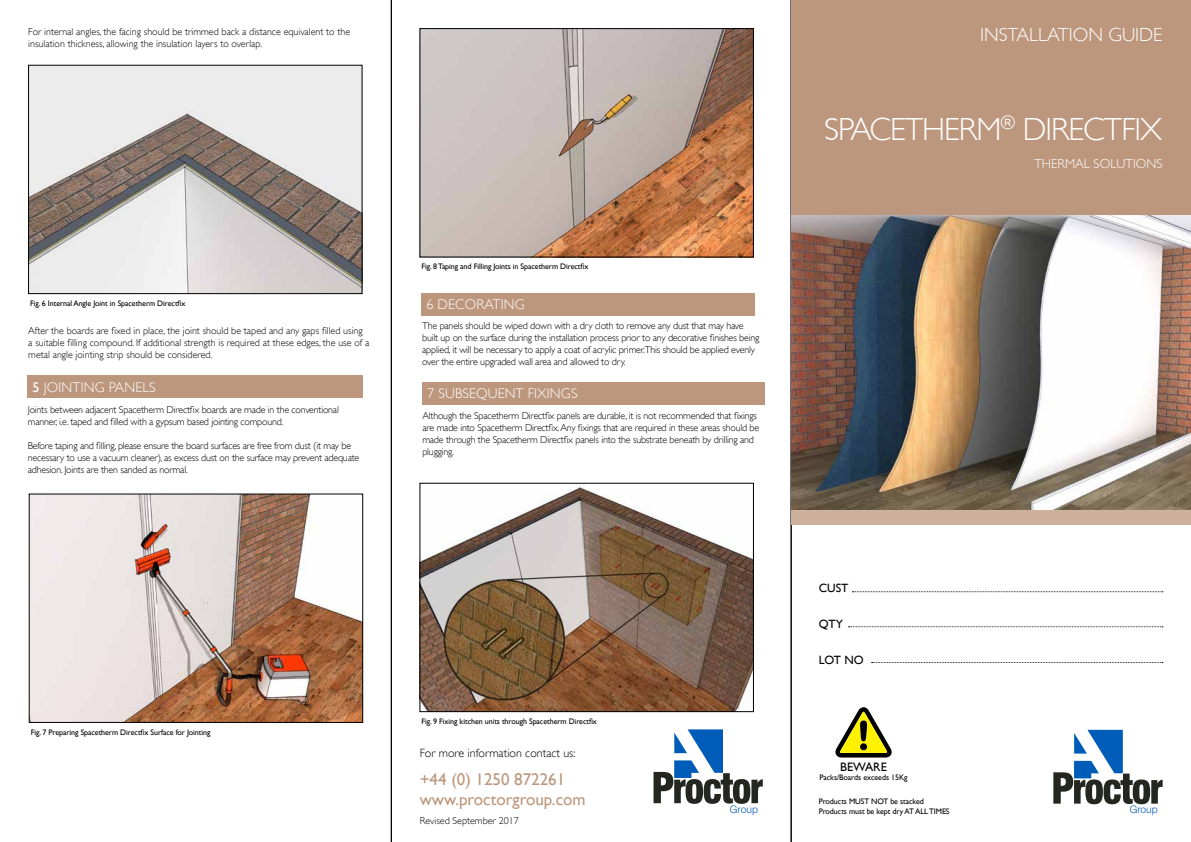
<style>
.page{position:relative;width:1191px;height:842px;background:#fff}
.page>*{position:absolute;margin:0;border:0;box-sizing:border-box;transform-origin:0 0}
.t1{font:300 32px "Gill Sans";letter-spacing:-.03em;color:#fff}
.t2{font:300 19px "Gill Sans";color:#fff}
.t3{font:17px/20px "Gill Sans";color:#bc977d}
.t4{font:300 14px "Gill Sans";letter-spacing:.01em;color:#fff}
.t5{font:300 13px "Gill Sans";color:#fff}
.t6{font:12.3px "Gill Sans";color:#000}
.t7{font:300 12px "Gill Sans";color:#000}
.t8{font:12px "Gill Sans";color:#000}
.t9{font:300 10.3px "Swiss 721 BT";color:#005cb9}
.t10{font:300 10px/12px "Gill Sans";letter-spacing:-.02em;color:#000}
.t11{font:300 10px/12px "Gill Sans";color:#000}
.t12{font:8px/9.6px "Gill Sans";letter-spacing:-.01em;color:#000}
.s1{font-weight:400}
</style>
<div class="page">
<svg style="left:653px;top:729px;width:110px;height:75px"></svg>
<hr style="left:391px;top:0;width:1px;height:842px;background:#000">
<hr style="left:791px;top:0;width:1px;height:842px;background:#000">
<div style="left:422px;top:382px;width:342px;height:22px;background:#bc977d"></div>
<div style="left:421px;top:293px;width:334px;height:23px;background:#bc977d"></div>
<svg style="left:852px;top:591px;width:310px;height:1px"></svg>
<svg style="left:848px;top:626px;width:314px;height:1px"></svg>
<svg style="left:871px;top:662px;width:291px;height:1px"></svg>
<div style="left:791px;top:509px;width:400px;height:15px;background:#cdb19d"></div>
<img style="left:791px;top:215px;width:400px;height:294px">
<div style="left:791px;top:0;width:400px;height:215px;background:#bc977d"></div>
<svg style="left:1053px;top:730px;width:109px;height:74px"></svg>
<svg style="left:835px;top:707px;width:57px;height:50px"></svg>
<div style="left:860px;top:743px;width:7px;height:7px;background:#000;border-radius:50%"></div>
<div style="left:28px;top:376px;width:335px;height:22px;background:#bc977d"></div>
<img style="left:30px;top:67px;width:330px;height:225px">
<div style="left:28px;top:65px;width:334px;height:229px;border:1px solid #000"></div>
<img style="left:31px;top:496px;width:330px;height:225px">
<div style="left:29px;top:494px;width:334px;height:229px;border:1px solid #000"></div>
<img style="left:422px;top:30px;width:329px;height:225px">
<div style="left:420px;top:28px;width:333px;height:229px;border:1px solid #000"></div>
<img style="left:422px;top:485px;width:329px;height:225px">
<div style="left:420px;top:483px;width:333px;height:229px;border:1px solid #000"></div>
<p class="t11" style="left:28px;top:26px;width:323px">For internal angles, the facing should be trimmed back a distance equivalent to the insulation thickness, allowing the insulation layers to overlap.</p>
<p class="t12" style="left:30px;top:298px;width:157px">Fig. 6 Internal Angle Joint in Spacetherm Directfix</p>
<p class="t11" style="left:28px;top:324px;width:342px">After the boards are fixed in place, the joint should be taped and any gaps filled using a suitable filling compound. If additional strength is required at these edges, the use of a metal angle jointing strip should be considered.</p>
<h3 class="t4" style="left:33px;top:379px;width:124px"><span class="s1">5</span> JOINTING PANELS</h3>
<p class="t10" style="left:28px;top:403px;width:312px">Joints between adjacent Spacetherm Directfix boards are made in the conventional manner, i.e. taped and filled with a gypsum based jointing compound.</p>
<p class="t10" style="left:28px;top:439px;width:333px">Before taping and filling, please ensure the board surfaces are free from dust (it may be necessary to use a vacuum cleaner), as excess dust on the surface may prevent adequate adhesion. Joints are then sanded as normal.</p>
<p class="t12" style="left:421px;top:261px;width:168px">Fig. 8 Taping and Filling Joints in Spacetherm Directfix</p>
<h3 class="t4" style="left:426px;top:296px;width:100px">6 DECORATING</h3>
<p class="t10" style="left:422px;top:320px;width:339px">The panels should be wiped down with a dry cloth to remove any dust that may have built up on the surface during the installation process prior to any decorative finishes being applied, it will be necessary to apply a coat of acrylic primer.This should be applied evenly over the entire upgraded wall area and allowed to dry.</p>
<h3 class="t4" style="left:427px;top:385px;width:152px">7 SUBSEQUENT FIXINGS</h3>
<p class="t10" style="left:422px;top:409px;width:338px">Although the Spacetherm Directfix panels are durable, it is not recommended that fixings are made into Spacetherm Directfix. Any fixings that are required in these areas should be made through the Spacetherm Directfix panels into the substrate beneath by drilling and plugging.</p>
<p class="t12" style="left:31px;top:727px;width:181px">Fig. 7 Preparing Spacetherm Directfix Surface for Jointing</p>
<p class="t12" style="left:421px;top:716px;width:177px">Fig. 9 Fixing kitchen units through Spacetherm Directfix</p>
<p class="t7" style="left:420px;top:746px;width:157px">For more information contact us:</p>
<h3 class="t3" style="left:420px;top:769px;width:167px">+44 (0) 1250 872261 www.proctorgroup.com</h3>
<p class="t11" style="left:420px;top:815px;width:100px">Revised September 2017</p>
<p class="t9" style="left:730px;top:803px;width:30px">Group</p>
<h2 class="t2" style="left:980px;top:24px;width:184px">INSTALLATION GUIDE</h2>
<h1 class="t1" style="left:824px;top:111px;width:339px">SPACETHERM<sup>®</sup> DIRECTFIX</h1>
<h3 class="t5" style="left:1034px;top:157px;width:130px">THERMAL SOLUTIONS</h3>
<p class="t8" style="left:818px;top:581px;width:31px">CUST</p>
<p class="t8" style="left:818px;top:617px;width:26px">QTY</p>
<p class="t8" style="left:818px;top:653px;width:46px">LOT NO</p>
<p class="t6" style="left:840px;top:759px;width:48px">BEWARE</p>
<p class="t12" style="left:819px;top:773px;width:90px">Packs/Boards exceeds 15Kg</p>
<p class="t12" style="left:818px;top:796px;width:132px">Products MUST NOT be stacked<br>Products must be kept dry AT ALL TIMES</p>
<p class="t9" style="left:1129px;top:803px;width:30px">Group</p>
</div>
